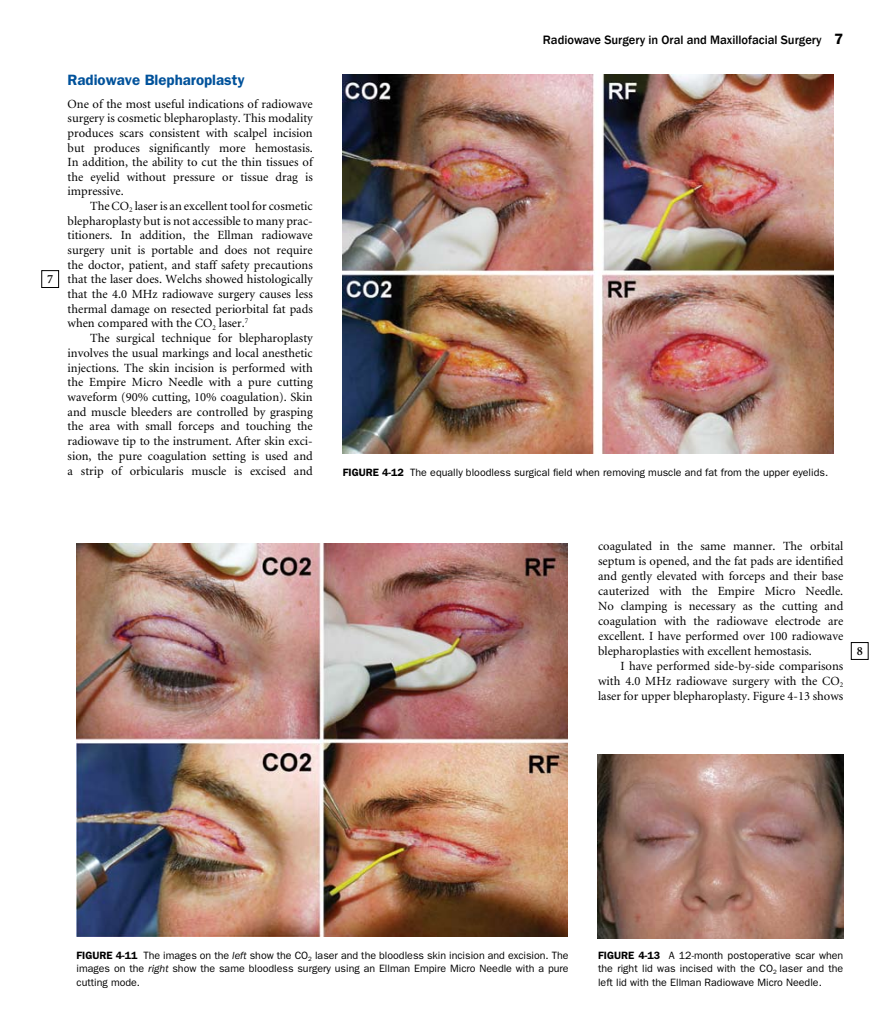
<style>
.page{position:relative;width:886px;height:1027px;background:#fff}
.page>*{position:absolute;margin:0;border:0;box-sizing:border-box;transform-origin:0 0}
.t1{font:600 15px "Franklin Gothic";color:#00529b}
.t2{font:12.5px/14.6px "Minion";color:#000;text-align:justify}
.t3{font:500 12.5px "Franklin Gothic";color:#000}
.t4{font:600 12.5px "Minion";color:#000}
.t5{font:10.62px/13.8px "Franklin Gothic";color:#000;text-align:justify}
.s1{font-weight:600}
.s2{font-style:italic}
</style>
<div class="page">
<img style="left:77px;top:543px;width:490px;height:393px">
<img style="left:342px;top:75px;width:490px;height:378px">
<img style="left:597px;top:754px;width:245px;height:184px">
<div style="left:41px;top:270px;width:18px;height:18px;border:1px solid #000"></div>
<div style="left:850px;top:642px;width:18px;height:17px;border:1px solid #000"></div>
<p class="t4" style="left:47px;top:272px;width:8px">7</p>
<p class="t1" style="left:68px;top:71px;width:179px">Radiowave Blepharoplasty</p>
<p class="t2" style="left:68px;top:97px;width:247px">One of the most useful indications of radiowave surgery is cosmetic blepharoplasty. This modality produces scars consistent with scalpel incision but produces significantly more hemostasis.<br>In addition, the ability to cut the thin tissues of the eyelid without pressure or tissue drag is impressive.</p>
<p class="t2" style="left:68px;top:199px;width:247px;text-indent:22px">The CO<sub>2</sub> laser is an excellent tool for cosmetic blepharoplasty but is not accessible to many prac&shy;titioners. In addition, the Ellman radiowave surgery unit is portable and does not require the doctor, patient, and staff safety precautions that the laser does. Welchs showed histologically that the 4.0 MHz radiowave surgery causes less thermal damage on resected periorbital fat pads when compared with the CO<sub>2</sub> laser.<sup>7</sup></p>
<p class="t2" style="left:68px;top:331px;width:247px;text-indent:22px">The surgical technique for blepharoplasty involves the usual markings and local anesthetic injections. The skin incision is performed with the Empire Micro Needle with a pure cutting waveform (90% cutting, 10% coagulation). Skin and muscle bleeders are controlled by grasping the area with small forceps and touching the radiowave tip to the instrument. After skin exci&shy;sion, the pure coagulation setting is used and a strip of orbicularis muscle is excised and</p>
<p class="t3" style="left:542px;top:32px;width:280px">Radiowave Surgery in Oral and Maxillofacial Surgery</p>
<p class="t5" style="left:342px;top:465px;width:486px"><span class="s1">Figure 4-12</span> The equally bloodless surgical field when removing muscle and fat from the upper eyelids.</p>
<p class="t2" style="left:597px;top:539px;width:247px;line-height:15px">coagulated in the same manner. The orbital septum is opened, and the fat pads are identified and gently elevated with forceps and their base cauterized with the Empire Micro Needle.<br>No clamping is necessary as the cutting and coagulation with the radiowave electrode are excellent. I have performed over 100 radiowave blepharoplasties with excellent hemostasis.</p>
<p class="t2" style="left:597px;top:659px;width:246px;line-height:15px;text-indent:22px">I have performed side-by-side comparisons with 4.0 MHz radiowave surgery with the CO<sub>2 </sub>laser for upper blepharoplasty. Figure 4-13 shows</p>
<p class="t4" style="left:856px;top:644px;width:8px">8</p>
<p class="t5" style="left:77px;top:947px;width:493px"><span class="s1">Figure 4-11</span> The images on the <span class="s2">left</span> show the CO<sub>2</sub> laser and the bloodless skin incision and excision. The images on the <span class="s2">right</span> show the same bloodless surgery using an Ellman Empire Micro Needle with a pure cutting mode.</p>
<p class="t5" style="left:597px;top:947px;width:247px"><span class="s1">Figure 4-13</span> A 12-month postoperative scar when the right lid was incised with the CO<sub>2</sub> laser and the left lid with the Ellman Radiowave Micro Needle.</p>
</div>
